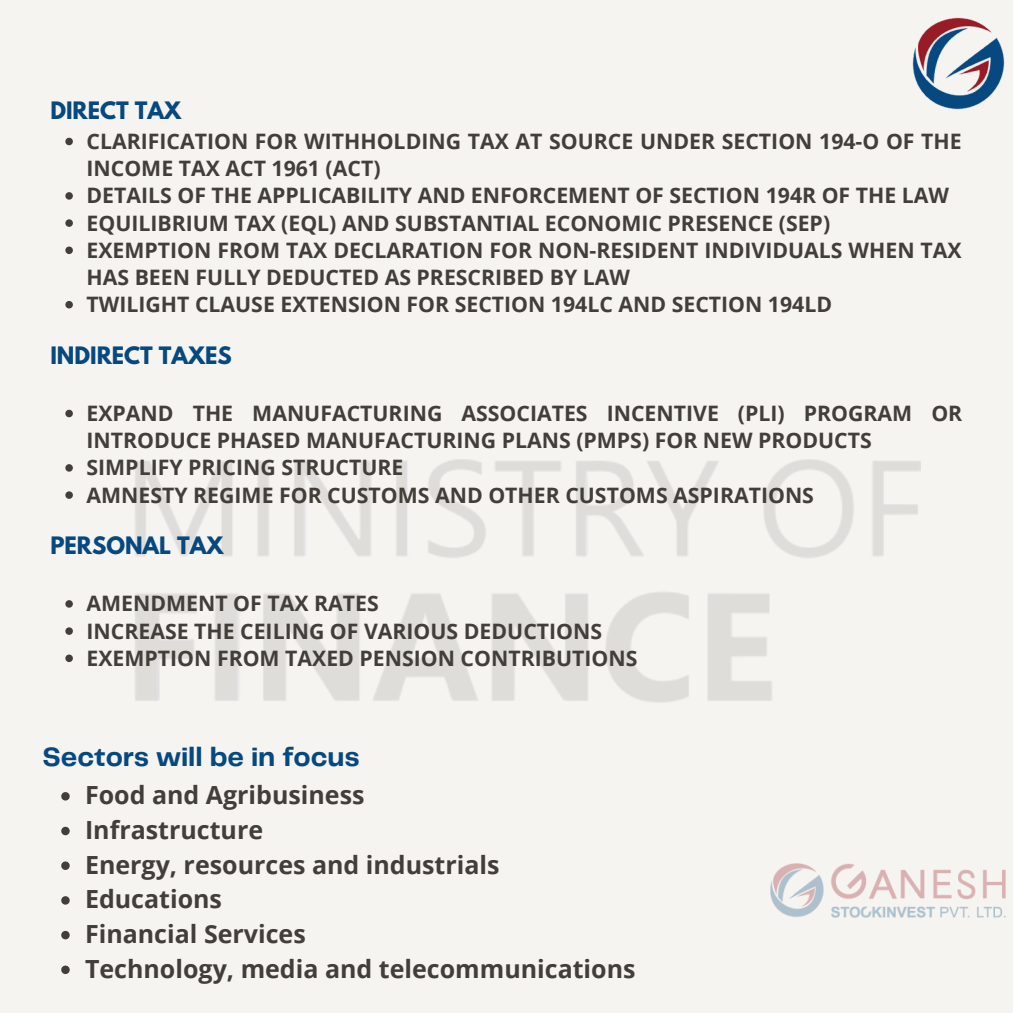
<style>
.page{position:relative;width:1013px;height:1013px;background:#fff}
.page>*{position:absolute;margin:0;border:0;box-sizing:border-box;transform-origin:0 0}
.t1{font:700 27.5px "Telegraf";color:#064880}
.t2{font:700 25px/34.8px "Open Sans";color:#423e3a}
.t3{font:700 21.25px/27.2px "Open Sans";color:#423e3a}
.t4{font:700 21.25px "League Spartan";color:#064880}
</style>
<div class="page">
<div style="left:0;top:0;width:1012px;height:1012px;background:#f6f4f1"></div>
<img style="left:135px;top:459px;width:785px;height:243px">
<svg style="left:65px;top:138px;width:8px;height:7px"></svg>
<svg style="left:65px;top:192px;width:8px;height:8px"></svg>
<svg style="left:65px;top:219px;width:8px;height:8px"></svg>
<svg style="left:65px;top:246px;width:8px;height:8px"></svg>
<svg style="left:65px;top:301px;width:8px;height:7px"></svg>
<svg style="left:65px;top:410px;width:8px;height:7px"></svg>
<svg style="left:65px;top:464px;width:8px;height:7px"></svg>
<svg style="left:65px;top:491px;width:8px;height:8px"></svg>
<svg style="left:65px;top:600px;width:8px;height:7px"></svg>
<svg style="left:65px;top:627px;width:8px;height:8px"></svg>
<svg style="left:65px;top:654px;width:8px;height:8px"></svg>
<img style="left:770px;top:863px;width:235px;height:54px">
<img style="left:912px;top:17px;width:93px;height:93px">
<svg style="left:61px;top:792px;width:9px;height:8px"></svg>
<svg style="left:61px;top:826px;width:9px;height:9px"></svg>
<svg style="left:61px;top:861px;width:9px;height:9px"></svg>
<svg style="left:61px;top:896px;width:9px;height:8px"></svg>
<svg style="left:61px;top:930px;width:9px;height:9px"></svg>
<svg style="left:61px;top:965px;width:9px;height:9px"></svg>
<p class="t4" style="left:50px;top:100px;width:132px">DIRECT TAX</p>
<p class="t3" style="left:86px;top:127px;width:876px">CLARIFICATION FOR WITHHOLDING TAX AT SOURCE UNDER SECTION 194-O OF THE INCOME TAX ACT 1961 (ACT)<br>DETAILS OF THE APPLICABILITY AND ENFORCEMENT OF SECTION 194R OF THE LAW EQUILIBRIUM TAX (EQL) AND SUBSTANTIAL ECONOMIC PRESENCE (SEP)<br>EXEMPTION FROM TAX DECLARATION FOR NON-RESIDENT INDIVIDUALS WHEN TAX HAS BEEN FULLY DEDUCTED AS PRESCRIBED BY LAW<br>TWILIGHT CLAUSE EXTENSION FOR SECTION 194LC AND SECTION 194LD</p>
<p class="t4" style="left:50px;top:344px;width:183px">INDIRECT TAXES</p>
<p class="t3" style="left:86px;top:399px;width:877px">EXPAND THE MANUFACTURING ASSOCIATES INCENTIVE (PLI) PROGRAM OR INTRODUCE PHASED MANUFACTURING PLANS (PMPS) FOR NEW PRODUCTS SIMPLIFY PRICING STRUCTURE<br>AMNESTY REGIME FOR CUSTOMS AND OTHER CUSTOMS ASPIRATIONS</p>
<p class="t4" style="left:50px;top:535px;width:174px">PERSONAL TAX</p>
<p class="t3" style="left:86px;top:589px;width:552px">AMENDMENT OF TAX RATES<br>INCREASE THE CEILING OF VARIOUS DEDUCTIONS<br>EXEMPTION FROM TAXED PENSION CONTRIBUTIONS</p>
<p class="t1" style="left:42px;top:745px;width:318px">Sectors will be in focus</p>
<p class="t2" style="left:85px;top:777px;width:552px">Food and Agribusiness<br>Infrastructure<br>Energy, resources and industrials<br>Educations<br>Financial Services<br>Technology, media and telecommunications</p>
</div>
